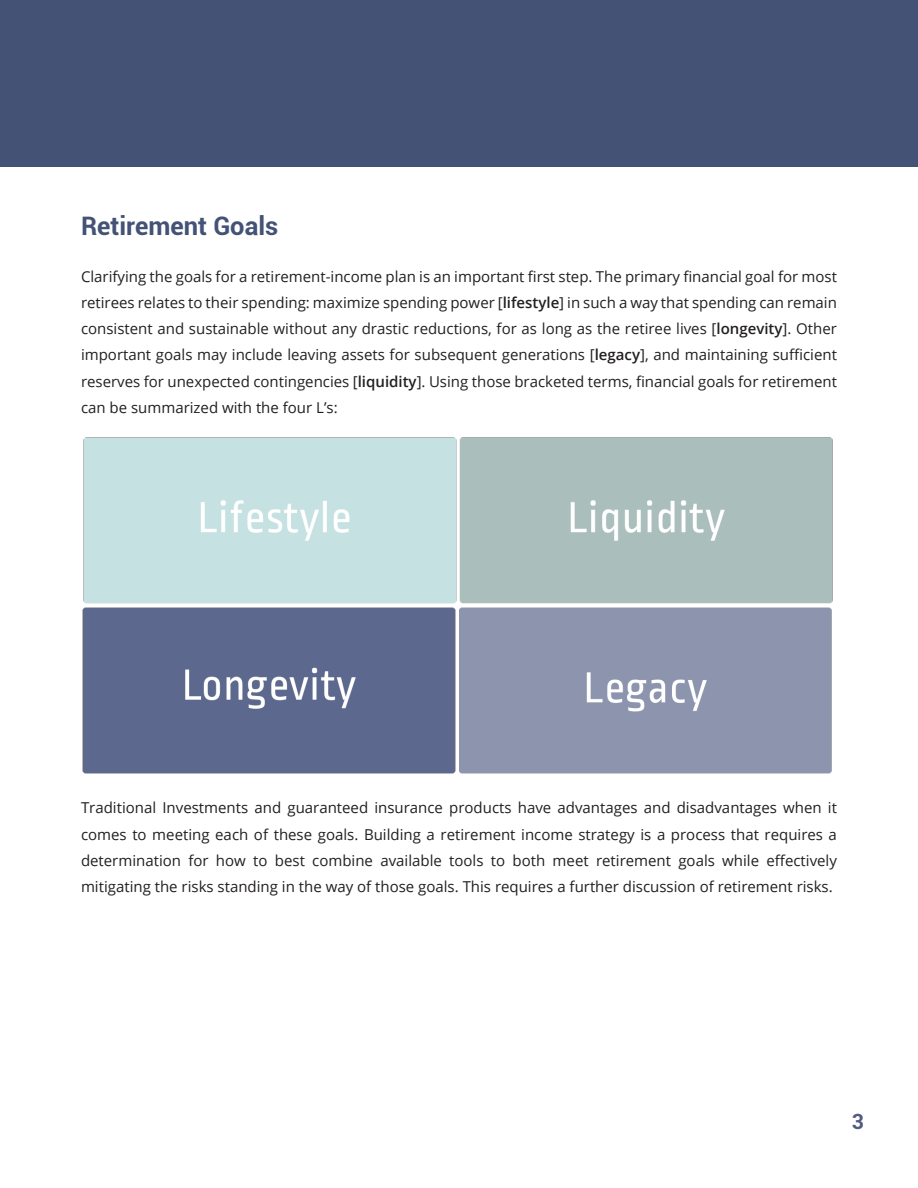
<style>
.page{position:relative;width:918px;height:1188px;background:#fff}
.page>*{position:absolute;margin:0;border:0;box-sizing:border-box;transform-origin:0 0}
.N_Headline{font:700 25.5px "Roboto";color:#435275}
.N_Headline-2{font:700 21px "Roboto";color:#525c82}
.N_Headline-3{font:15px/26.2px "Open Sans";color:#231f20;text-align:justify}
.s1{font-weight:600}
</style>
<div class="page">
<img style="left:82px;top:437px;width:751px;height:337px">
<div style="left:0;top:0;width:918px;height:166px;background:#435275"></div>
<p class="N_Headline" style="left:81px;top:208px;width:199px">Retirement Goals</p>
<p class="N_Headline-3" style="left:81px;top:263px;width:758px">Clarifying the goals for a retirement-income plan is an important first step. The primary financial goal for most retirees relates to their spending: maximize spending power [<span class="s1">lifestyle</span>] in such a way that spending can remain consistent and sustainable without any drastic reductions, for as long as the retiree lives [<span class="s1">longevity</span>]. Other important goals may include leaving assets for subsequent generations [<span class="s1">legacy</span>], and maintaining sufficient reserves for unexpected contingencies [<span class="s1">liquidity</span>]. Using those bracketed terms, financial goals for retirement can be summarized with the four L’s:</p>
<p class="N_Headline-3" style="left:81px;top:794px;width:758px">Traditional Investments and guaranteed insurance products have advantages and disadvantages when it comes to meeting each of these goals. Building a retirement income strategy is a process that requires a determination for how to best combine available tools to both meet retirement goals while effectively mitigating the risks standing in the way of those goals. This requires a further discussion of retirement risks.</p>
<p class="N_Headline-2" style="left:852px;top:1106px;width:14px">3</p>
</div>
